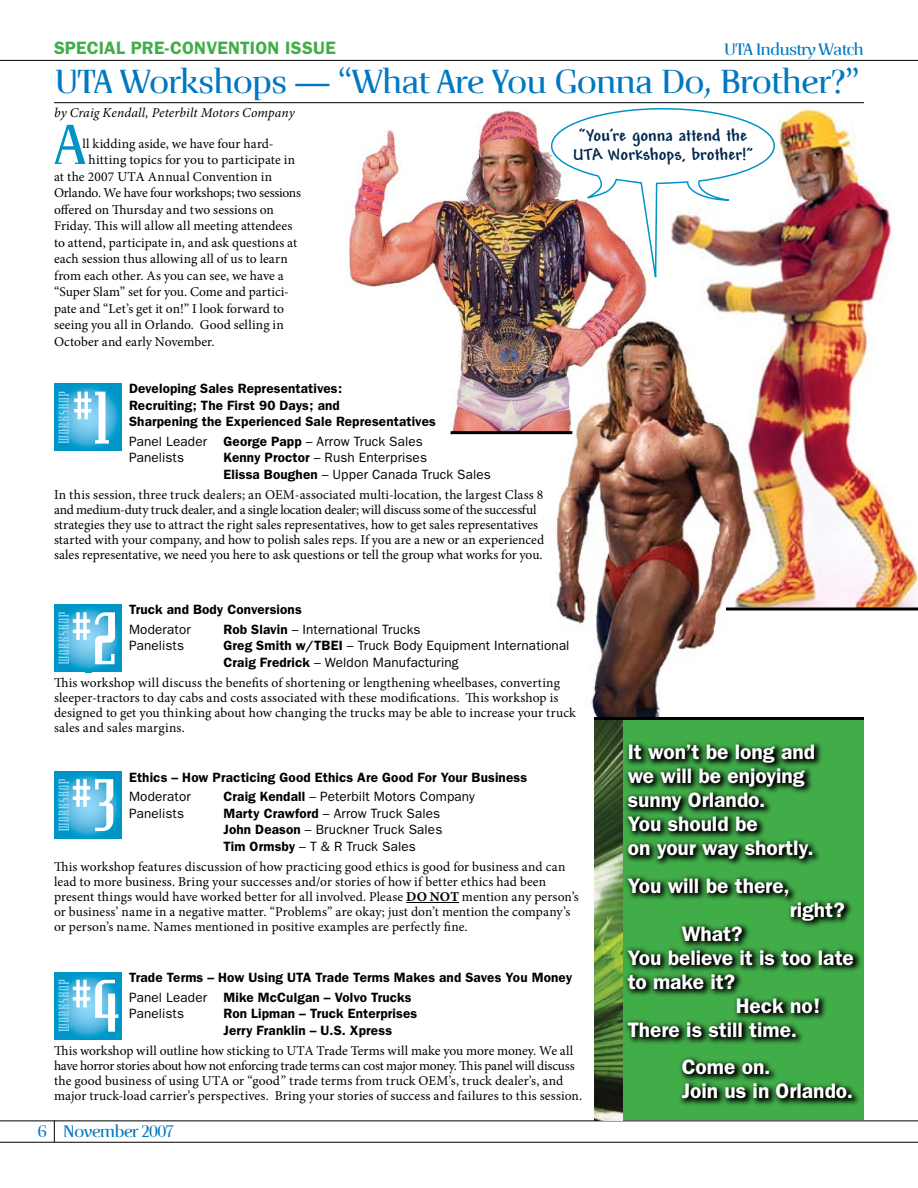
<style>
.page{position:relative;width:918px;height:1188px;background:#fff}
.page>*{position:absolute;margin:0;border:0;box-sizing:border-box;transform-origin:0 0}
.t1{font:500 60.9px "Crane";color:#0094c6}
.t2{font:500 36px "Crane";letter-spacing:-.04em;color:#0078c1}
.t3{font:600 21px/24px "Franklin Gothic";letter-spacing:-.005em;color:#fff}
.t4{font:700 18px/19.5px "Andy";letter-spacing:.005em;color:#00284e;text-align:center}
.t5{font:500 18px "Crane";letter-spacing:-.05em;color:#0078c1}
.t6{font:600 18px "Franklin Gothic";letter-spacing:.01em;color:#41ad49}
.t7{font:13.5px/15px "Minion Pro";letter-spacing:.005em;color:#000}
.t8{font:13.5px/16.5px "Franklin Gothic";letter-spacing:.01em;color:#000}
.t9{font:600 13.5px/16.5px "Franklin Gothic";letter-spacing:.01em;color:#000}
.t10{font:13.5px "Minion Pro";letter-spacing:-.025em;color:#000}
.t11{font:italic 13.5px "Minion Pro";letter-spacing:.005em;color:#000}
.s1{font-weight:600}
.s2{font-weight:700}
.s3{font-weight:400}
</style>
<div class="page">
<hr style="left:0;top:1120px;width:918px;height:1px;background:#000">
<hr style="left:0;top:1142px;width:918px;height:1px;background:#000">
<hr style="left:0;top:60px;width:918px;height:1px;background:#000">
<svg style="left:54px;top:1120px;width:1px;height:22px"></svg>
<div style="left:594px;top:718px;width:270px;height:402px;background:#41ad49"></div>
<img style="left:594px;top:720px;width:29px;height:400px">
<svg style="left:647px;top:108px;width:21px;height:170px"></svg>
<hr style="left:54px;top:102px;width:810px;height:1px;background:#000">
<img style="left:346px;top:102px;width:301px;height:331px">
<img style="left:542px;top:302px;width:214px;height:415px">
<img style="left:668px;top:107px;width:250px;height:501px">
<hr style="left:451px;top:431px;width:121px;height:3px;background:#000">
<hr style="left:406px;top:902px;width:53px;height:1px;background:#000">
<svg style="left:54px;top:972px;width:68px;height:68px;background:#0499ca"></svg>
<svg style="left:59px;top:980px;width:59px;height:52px"></svg>
<svg style="left:54px;top:771px;width:68px;height:68px;background:#069aca"></svg>
<svg style="left:59px;top:779px;width:54px;height:52px"></svg>
<svg style="left:54px;top:605px;width:68px;height:67px;background:#0599ca"></svg>
<svg style="left:59px;top:612px;width:56px;height:52px"></svg>
<svg style="left:54px;top:383px;width:68px;height:68px;background:#0a9bcb"></svg>
<svg style="left:59px;top:392px;width:50px;height:52px"></svg>
<hr style="left:726px;top:608px;width:192px;height:2px;background:#000">
<hr style="left:594px;top:717px;width:270px;height:3px;background:#000">
<svg style="left:622px;top:739px;width:239px;height:369px"></svg>
<h3 class="t6" style="left:54px;top:37px;width:22px">Special</h3>
<h3 class="t6" style="left:131px;top:37px;width:64px">Pre-Convention</h3>
<h3 class="t6" style="left:285px;top:37px;width:18px">Issue</h3>
<h3 class="t5" style="left:724px;top:40px;width:142px">UTA Industry Watch</h3>
<h2 class="t2" style="left:54px;top:64px;width:807px">UTA Workshops — “What Are You Gonna Do, Brother?”</h2>
<p class="t11" style="left:54px;top:103px;width:242px">by Craig Kendall, Peterbilt Motors Company</p>
<h1 class="t1" style="left:54px;top:114px;width:33px">A</h1>
<h3 class="t4" style="left:573px;top:126px;width:181px">“You’re gonna attend the<br>UTA Workshops, brother!”</h3>
<p class="t7" style="left:82px;top:136px;width:193px">ll kidding aside, we have four hard-</p>
<p class="t7" style="left:89px;top:152px;width:208px">hitting topics for you to participate in</p>
<p class="t7" style="left:54px;top:169px;width:220px">at the 2007 UTA Annual Convention in</p>
<p class="t10" style="left:54px;top:184px;width:249px">Orlando. We have four workshops; two sessions</p>
<p class="t7" style="left:54px;top:202px;width:222px">offered on Thursday and two sessions on</p>
<p class="t7" style="left:54px;top:218px;width:240px">Friday. This will allow all meeting attendees</p>
<p class="t7" style="left:54px;top:235px;width:245px">to attend, participate in, and ask questions at</p>
<p class="t7" style="left:54px;top:251px;width:235px">each session thus allowing all of us to learn</p>
<p class="t7" style="left:54px;top:268px;width:231px">from each other. As you can see, we have a</p>
<p class="t7" style="left:54px;top:284px;width:237px">“Super Slam” set for you. Come and partici-</p>
<p class="t7" style="left:54px;top:301px;width:231px">pate and “Let’s get it on!” I look forward to</p>
<p class="t7" style="left:54px;top:317px;width:231px">seeing you all in Orlando. Good selling in</p>
<p class="t7" style="left:54px;top:334px;width:162px">October and early November.</p>
<p class="t9" style="left:129px;top:380px;width:308px">Developing Sales Representatives:<br>Recruiting; The First 90 Days; and<br>Sharpening the Experienced Sale Representatives</p>
<p class="t8" style="left:129px;top:433px;width:295px">Panel Leader <span class="s1">George Papp</span> – Arrow Truck Sales<br>Panelists</p>
<p class="t8" style="left:224px;top:450px;width:269px"><span class="s1">Kenny Proctor</span> – Rush Enterprises<br><span class="s1">Elissa Boughen</span> – Upper Canada Truck Sales</p>
<p class="t7" style="left:54px;top:488px;width:492px">In this session, three truck dealers; an OEM-associated multi-location, the largest Class 8 and medium-duty truck dealer, and a single location dealer; will discuss some of the successful strategies they use to attract the right sales representatives, how to get sales representatives started with your company, and how to polish sales reps. If you are a new or an experienced sales representative, we need you here to ask questions or tell the group what works for you.</p>
<p class="t9" style="left:129px;top:601px;width:174px">Truck and Body Conversions</p>
<p class="t8" style="left:129px;top:621px;width:63px">Moderator</p>
<p class="t8" style="left:223px;top:621px;width:199px"><span class="s1">Rob Slavin</span> – International Trucks</p>
<p class="t8" style="left:129px;top:638px;width:57px">Panelists</p>
<p class="t8" style="left:224px;top:638px;width:348px"><span class="s1">Greg Smith w/TBEI</span> – Truck Body Equipment International<br><span class="s1">Craig Fredrick</span> – Weldon Manufacturing</p>
<p class="t7" style="left:54px;top:675px;width:523px">This workshop will discuss the benefits of shortening or lengthening wheelbases, converting sleeper-tractors to day cabs and costs associated with these modifications. This workshop is designed to get you thinking about how changing the trucks may be able to increase your truck sales and sales margins.</p>
<p class="t9" style="left:129px;top:769px;width:400px">Ethics – How Practicing Good Ethics Are Good For Your Business</p>
<p class="t8" style="left:129px;top:789px;width:63px">Moderator</p>
<p class="t8" style="left:224px;top:789px;width:253px"><span class="s1">Craig Kendall</span> – Peterbilt Motors Company</p>
<p class="t8" style="left:129px;top:805px;width:57px">Panelists</p>
<p class="t8" style="left:224px;top:805px;width:220px"><span class="s1">Marty Crawford</span> – Arrow Truck Sales<br><span class="s1">John Deason</span> – Bruckner Truck Sales<br><span class="s1">Tim Ormsby</span> – T &amp; R Truck Sales</p>
<p class="t7" style="left:54px;top:859px;width:526px">This workshop features discussion of how practicing good ethics is good for business and can lead to more business. Bring your successes and/or stories of how if better ethics had been present things would have worked better for all involved. Please <span class="s2">DO NOT</span> mention any person’s or business’ name in a negative matter. “Problems” are okay; just don’t mention the company’s or person’s name. Names mentioned in positive examples are perfectly fine.</p>
<p class="t9" style="left:129px;top:968px;width:445px;line-height:19.8px">Trade Terms – How Using UTA Trade Terms Makes and Saves You Money<br><span class="s3">Panel Leader</span> Mike McCulgan – Volvo Trucks</p>
<p class="t8" style="left:129px;top:1006px;width:57px">Panelists</p>
<p class="t9" style="left:224px;top:1005px;width:195px">Ron Lipman – Truck Enterprises<br>Jerry Franklin – U.S. Xpress</p>
<p class="t7" style="left:54px;top:1044px;width:530px">This workshop will outline how sticking to UTA Trade Terms will make you more money. We all have horror stories about how not enforcing trade terms can cost major money. This panel will discuss the good business of using UTA or “good” trade terms from truck OEM’s, truck dealer’s, and major truck-load carrier’s perspectives. Bring your stories of success and failures to this session.</p>
<h3 class="t5" style="left:63px;top:1123px;width:113px">November 2007</h3>
<h3 class="t3" style="left:628px;top:740px;width:189px">It won’t be long and we will be enjoying sunny Orlando.<br>You should be<br>on your way shortly.</h3>
<h3 class="t3" style="left:628px;top:873px;width:163px">You will be there,</h3>
<h3 class="t3" style="left:790px;top:897px;width:56px">right?</h3>
<h3 class="t3" style="left:682px;top:921px;width:62px">What?</h3>
<h3 class="t3" style="left:628px;top:945px;width:228px">You believe it is too late</h3>
<h3 class="t3" style="left:628px;top:969px;width:109px">to make it?</h3>
<h3 class="t3" style="left:736px;top:993px;width:86px">Heck no!</h3>
<h3 class="t3" style="left:628px;top:1017px;width:171px">There is still time.</h3>
<h3 class="t3" style="left:682px;top:1055px;width:173px">Come on.<br>Join us in Orlando.</h3>
</div>
